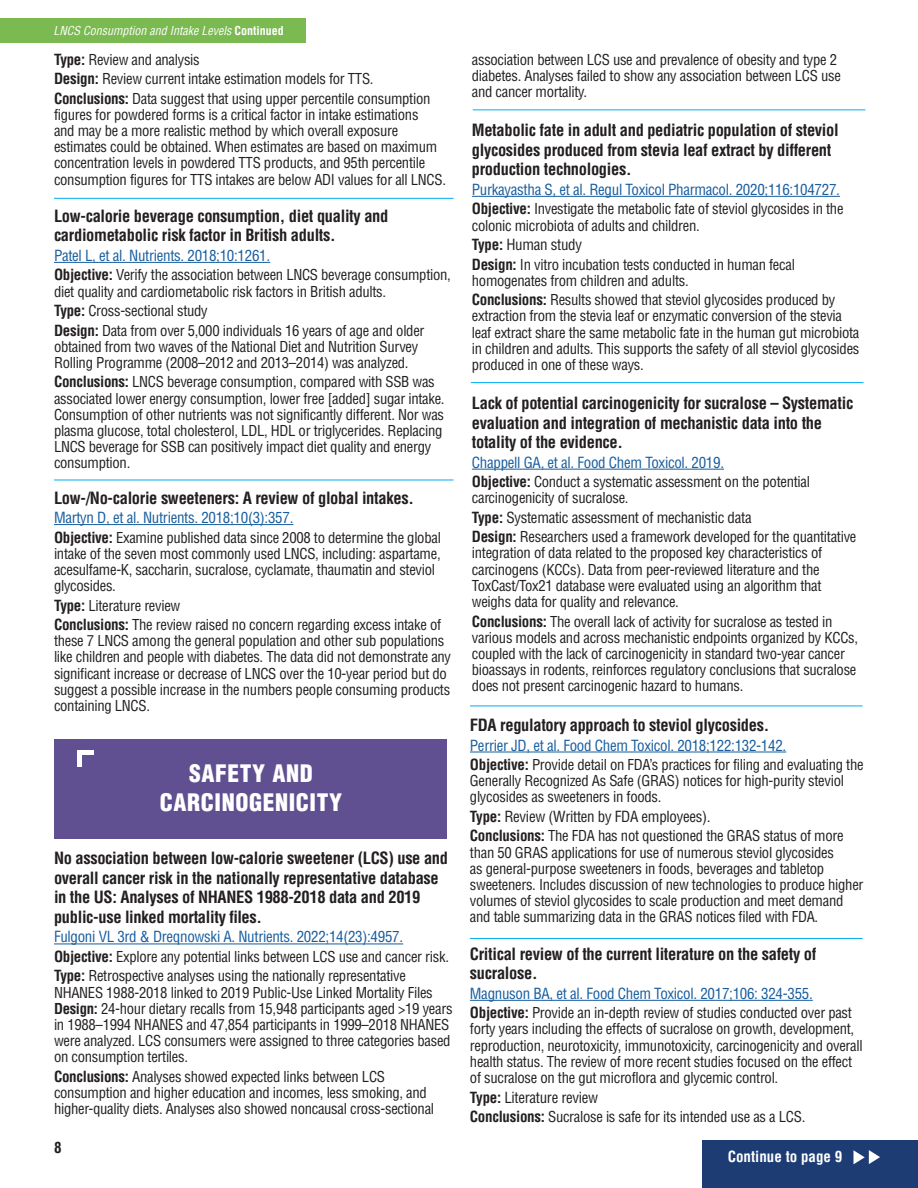
<style>
.page{position:relative;width:918px;height:1188px;background:#fff}
.page>*{position:absolute;margin:0;border:0;box-sizing:border-box;transform-origin:0 0}
.t1{font:900 condensed 23.55px/28.2px "Helvetica LT Std";letter-spacing:.025em;color:#fff;text-align:center}
.t2{font:700 condensed 16.5px/19.5px "Helvetica LT Std";letter-spacing:-.02em;color:#231f20}
.t3{font:condensed 15px "Helvetica LT Std";letter-spacing:-.02em;color:#175d9e}
.t4{font:condensed 15px "Helvetica LT Std";letter-spacing:-.02em;color:#231f20}
.t5{font:700 condensed 15px "Helvetica LT Std";color:#fff}
.t6{font:700 condensed 15px "Helvetica LT Std";color:#231f20}
.t7{font:condensed 14.7px/16.2px "Helvetica LT Std";letter-spacing:-.02em;color:#231f20}
.t8{font:italic condensed 12px "Helvetica";color:#fff}
.s1{font-family:"Helvetica LT Std";font-weight:700;font-style:normal}
.s2{font-weight:700;font-size:15px}
.s3{font-weight:700}
</style>
<div class="page">
<hr style="left:472px;top:469px;width:252px;height:1px;background:#175d9e">
<div style="left:702px;top:1141px;width:216px;height:47px;background:#1d3c74"></div>
<svg style="left:854px;top:1150px;width:26px;height:14px"></svg>
<div style="left:0;top:18px;width:305px;height:25px;background:#7bb951"></div>
<hr style="left:54px;top:198px;width:400px;height:1px;background:#00aeef">
<hr style="left:54px;top:262px;width:216px;height:1px;background:#175d9e">
<hr style="left:54px;top:480px;width:400px;height:1px;background:#00aeef">
<hr style="left:54px;top:524px;width:239px;height:1px;background:#175d9e">
<div style="left:54px;top:740px;width:393px;height:99px;background:#605091"></div>
<hr style="left:78px;top:750px;width:16px;height:4px;background:#fff">
<hr style="left:78px;top:750px;width:4px;height:17px;background:#fff">
<hr style="left:471px;top:382px;width:392px;height:1px;background:#00aeef">
<hr style="left:472px;top:196px;width:368px;height:1px;background:#175d9e">
<hr style="left:470px;top:706px;width:393px;height:1px;background:#00aeef">
<hr style="left:470px;top:752px;width:316px;height:1px;background:#175d9e">
<hr style="left:470px;top:938px;width:393px;height:1px;background:#00aeef">
<hr style="left:470px;top:1000px;width:343px;height:1px;background:#175d9e">
<hr style="left:54px;top:944px;width:349px;height:1px;background:#175d9e">
<hr style="left:473px;top:109px;width:392px;height:1px;background:#00aeef">
<p class="t8" style="left:53px;top:23px;width:232px">LNCS Consumption and Intake Levels <span class="s1">Continued</span></p>
<p class="t7" style="left:54px;top:50px;width:378px;line-height:19.5px"><span class="s2">Type:</span> Review and analysis<br><span class="s2">Design:</span> Review current intake estimation models for TTS.<br><span class="s2">Conclusions:</span> Data suggest that using upper percentile consumption</p>
<p class="t7" style="left:54px;top:106px;width:394px">figures for powdered forms is a critical factor in intake estimations<br>and may be a more realistic method by which overall exposure estimates could be obtained. When estimates are based on maximum concentration levels in powdered TTS products, and 95th percentile consumption figures for TTS intakes are below ADI values for all LNCS.</p>
<p class="t2" style="left:54px;top:206px;width:336px">Low-calorie beverage consumption, diet quality and cardiometabolic risk factor in British adults.</p>
<p class="t3" style="left:54px;top:246px;width:218px">Patel L, et al. Nutrients. 2018;10:1261.</p>
<p class="t7" style="left:54px;top:267px;width:398px"><span class="s2">Objective:</span> Verify the association between LNCS beverage consumption, diet quality and cardiometabolic risk factors in British adults.</p>
<p class="t7" style="left:54px;top:301px;width:372px;line-height:19.5px"><span class="s2">Type:</span> Cross-sectional study<br><span class="s2">Design:</span> Data from over 5,000 individuals 16 years of age and older</p>
<p class="t7" style="left:54px;top:338px;width:366px">obtained from two waves of the National Diet and Nutrition Survey<br>Rolling Programme (2008–2012 and 2013–2014) was analyzed.</p>
<p class="t7" style="left:54px;top:374px;width:392px"><span class="s2">Conclusions:</span> LNCS beverage consumption, compared with SSB was associated lower energy consumption, lower free [added] sugar intake.<br>Consumption of other nutrients was not significantly different. Nor was plasma glucose, total cholesterol, LDL, HDL or triglycerides. Replacing LNCS beverage for SSB can positively impact diet quality and energy consumption.</p>
<p class="t2" style="left:54px;top:488px;width:361px">Low-/No-calorie sweeteners: A review of global intakes.</p>
<p class="t3" style="left:54px;top:508px;width:241px">Martyn D, et al. Nutrients. 2018;10(3):357.</p>
<p class="t7" style="left:54px;top:529px;width:388px"><span class="s2">Objective:</span> Examine published data since 2008 to determine the global intake of the seven most commonly used LNCS, including: aspartame, acesulfame-K, saccharin, sucralose, cyclamate, thaumatin and steviol glycosides.</p>
<p class="t7" style="left:54px;top:595px;width:389px;line-height:19.5px"><span class="s2">Type:</span> Literature review<br><span class="s2">Conclusions:</span> The review raised no concern regarding excess intake of</p>
<p class="t7" style="left:54px;top:633px;width:399px">these 7 LNCS among the general population and other sub populations like children and people with diabetes. The data did not demonstrate any significant increase or decrease of LNCS over the 10-year period but do suggest a possible increase in the numbers people consuming products containing LNCS.</p>
<p class="t1" style="left:160px;top:759px;width:184px">SAFETY AND<br>CARCINOGENICITY</p>
<p class="t2" style="left:54px;top:849px;width:396px">No association between low-calorie sweetener (LCS) use and overall cancer risk in the nationally representative database in the US: Analyses of NHANES 1988-2018 data and 2019 public-use linked mortality files.</p>
<p class="t3" style="left:54px;top:928px;width:351px">Fulgoni VL 3rd &amp; Dreqnowski A. Nutrients. 2022;14(23):4957.</p>
<p class="t7" style="left:54px;top:948px;width:397px"><span class="s2">Objective:</span> Explore any potential links between LCS use and cancer risk.</p>
<p class="t7" style="left:54px;top:968px;width:400px"><span class="s2">Type:</span> Retrospective analyses using the nationally representative NHANES 1988-2018 linked to 2019 Public-Use Linked Mortality Files <span class="s3">Design:</span> 24-hour dietary recalls from 15,948 participants aged &gt;19 years in 1988–1994 NHANES and 47,854 participants in 1999–2018 NHANES were analyzed. LCS consumers were assigned to three categories based on consumption tertiles.</p>
<p class="t7" style="left:54px;top:1068px;width:382px"><span class="s2">Conclusions:</span> Analyses showed expected links between LCS consumption and higher education and incomes, less smoking, and higher-quality diets. Analyses also showed noncausal cross-sectional</p>
<p class="t6" style="left:54px;top:1139px;width:9px">8</p>
<p class="t7" style="left:472px;top:51px;width:371px">association between LCS use and prevalence of obesity and type 2 diabetes. Analyses failed to show any association between LCS use and cancer mortality.</p>
<p class="t2" style="left:472px;top:120px;width:368px">Metabolic fate in adult and pediatric population of steviol glycosides produced from stevia leaf extract by different production technologies.</p>
<p class="t3" style="left:472px;top:180px;width:370px">Purkayastha S, et al. Regul Toxicol Pharmacol. 2020;116:104727.</p>
<p class="t7" style="left:472px;top:201px;width:373px"><span class="s2">Objective:</span> Investigate the metabolic fate of steviol glycosides in the colonic microbiota of adults and children.</p>
<p class="t4" style="left:472px;top:235px;width:112px"><span class="s3">Type:</span> Human study</p>
<p class="t7" style="left:472px;top:256px;width:325px"><span class="s2">Design:</span> In vitro incubation tests conducted in human fecal homogenates from children and adults.</p>
<p class="t7" style="left:472px;top:292px;width:389px"><span class="s2">Conclusions:</span> Results showed that steviol glycosides produced by extraction from the stevia leaf or enzymatic conversion of the stevia leaf extract share the same metabolic fate in the human gut microbiota in children and adults. This supports the safety of all steviol glycosides produced in one of these ways.</p>
<p class="t2" style="left:472px;top:393px;width:383px">Lack of potential carcinogenicity for sucralose – Systematic evaluation and integration of mechanistic data into the totality of the evidence.</p>
<p class="t3" style="left:472px;top:453px;width:254px">Chappell GA, et al. Food Chem Toxicol. 2019.</p>
<p class="t7" style="left:472px;top:474px;width:340px"><span class="s2">Objective:</span> Conduct a systematic assessment on the potential carcinogenicity of sucralose.</p>
<p class="t4" style="left:472px;top:508px;width:281px"><span class="s3">Type:</span> Systematic assessment of mechanistic data</p>
<p class="t7" style="left:472px;top:529px;width:386px"><span class="s2">Design:</span> Researchers used a framework developed for the quantitative integration of data related to the proposed key characteristics of carcinogens (KCCs). Data from peer-reviewed literature and the ToxCast/Tox21 database were evaluated using an algorithm that weighs data for quality and relevance.</p>
<p class="t7" style="left:472px;top:613px;width:388px"><span class="s2">Conclusions:</span> The overall lack of activity for sucralose as tested in various models and across mechanistic endpoints organized by KCCs, coupled with the lack of carcinogenicity in standard two-year cancer bioassays in rodents, reinforces regulatory conclusions that sucralose does not present carcinogenic hazard to humans.</p>
<p class="t2" style="left:470px;top:715px;width:301px">FDA regulatory approach to steviol glycosides.</p>
<p class="t3" style="left:470px;top:736px;width:318px">Perrier JD, et al. Food Chem Toxicol. 2018;122:132-142.</p>
<p class="t7" style="left:470px;top:756px;width:395px"><span class="s2">Objective:</span> Provide detail on FDA’s practices for filing and evaluating the<br>Generally Recognized As Safe (GRAS) notices for high-purity steviol glycosides as sweeteners in foods.</p>
<p class="t4" style="left:470px;top:807px;width:242px"><span class="s3">Type:</span> Review (Written by FDA employees).</p>
<p class="t7" style="left:470px;top:828px;width:395px"><span class="s2">Conclusions:</span> The FDA has not questioned the GRAS status of more than 50 GRAS applications for use of numerous steviol glycosides<br>as general-purpose sweeteners in foods, beverages and tabletop sweeteners. Includes discussion of new technologies to produce higher volumes of steviol glycosides to scale production and meet demand and table summarizing data in the GRAS notices filed with FDA.</p>
<p class="t2" style="left:470px;top:944px;width:348px">Critical review of the current literature on the safety of sucralose.</p>
<p class="t3" style="left:470px;top:984px;width:344px">Magnuson BA, et al. Food Chem Toxicol. 2017;106: 324-355.</p>
<p class="t7" style="left:470px;top:1005px;width:394px"><span class="s2">Objective:</span> Provide an in-depth review of studies conducted over past forty years including the effects of sucralose on growth, development, reproduction, neurotoxicity, immunotoxicity, carcinogenicity and overall health status. The review of more recent studies focused on the effect of sucralose on the gut microflora and glycemic control.</p>
<p class="t4" style="left:470px;top:1088px;width:130px"><span class="s3">Type:</span> Literature review</p>
<p class="t7" style="left:470px;top:1108px;width:337px"><span class="s2">Conclusions:</span> Sucralose is safe for its intended use as a LCS.</p>
<p class="t5" style="left:728px;top:1147px;width:116px">Continue to page 9</p>
</div>
